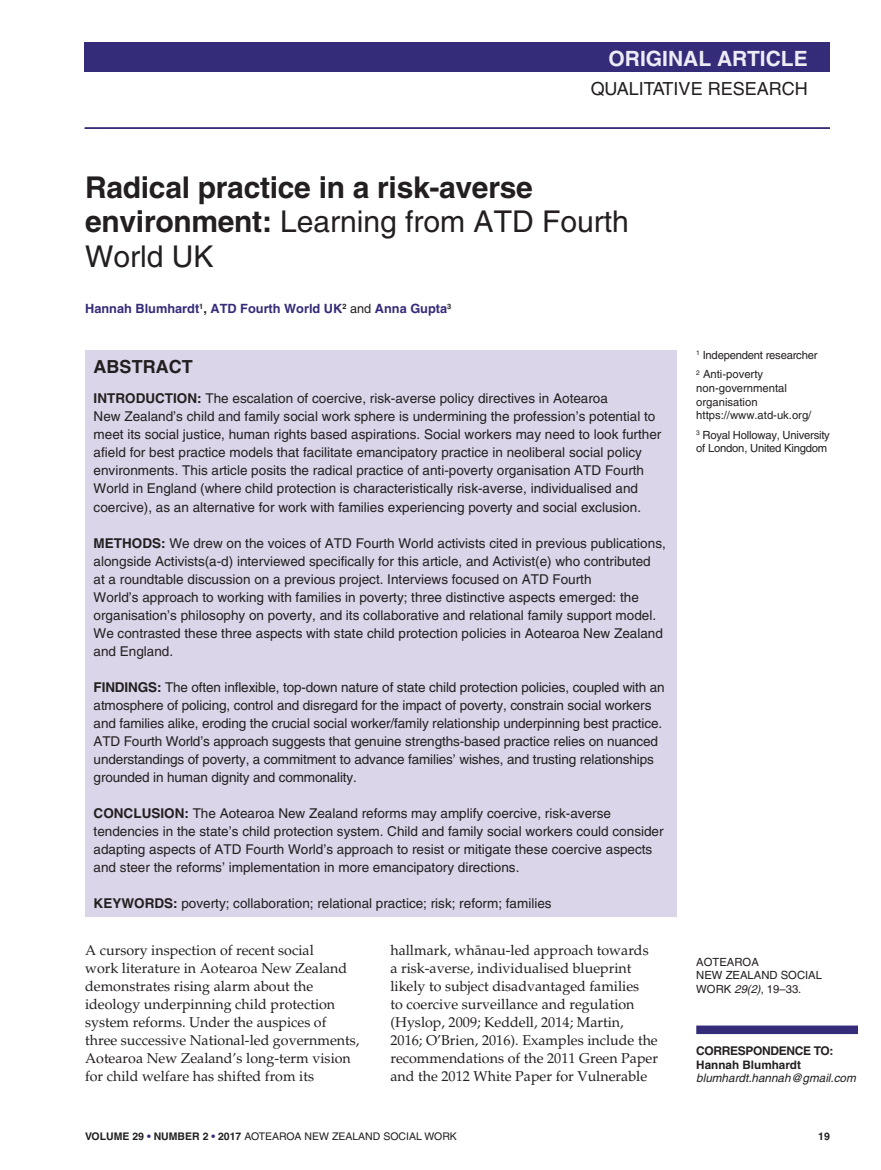
<style>
.page{position:relative;width:881px;height:1170px;background:#fff}
.page>*{position:absolute;margin:0;border:0;box-sizing:border-box;transform-origin:0 0}
.t1{font:700 30px/34.5px "Helvetica";letter-spacing:-.01em;color:#231f20}
.t2{font:700 21px "Helvetica";color:#edebf5}
.t3{font:18px "Helvetica";color:#231f20}
.t4{font:700 18px "Helvetica";color:#231f20}
.t5{font:14.25px/18px "Palatino";color:#231f20}
.t6{font:13.5px/18px "Helvetica";color:#231f20}
.t7{font:700 12.75px "Helvetica";color:#352c79}
.t8{font:700 12px "Helvetica";letter-spacing:-.03em;color:#231f20}
.t9{font:italic 11.7px "Helvetica";color:#231f20}
.t10{font:700 11.7px "Helvetica";color:#231f20}
.t11{font:11.25px/13.5px "Helvetica";color:#231f20}
.t12{font:11.25px/19.5px "Helvetica";letter-spacing:-.02em;color:#231f20}
.t13{font:10.5px "Helvetica";color:#231f20}
.t14{font:700 10.5px "Helvetica";color:#231f20}
.s1{font-weight:400}
.s2{color:#231f20}
.s3{font-weight:400;color:#231f20}
.s4{font-weight:700}
.s5{font-family:"D Palatino Normal"}
.s6{font-style:italic}
.s7{font-weight:700;color:#352c79}
</style>
<div class="page">
<div style="left:85px;top:43px;width:744px;height:29px;background:#352c79"></div>
<hr style="left:85px;top:127px;width:744px;height:2px;background:#352c79">
<div style="left:85px;top:350px;width:591px;height:566px;background:#dad5e8"></div>
<div style="left:696px;top:1025px;width:161px;height:8px;background:#352c79"></div>
<h2 class="t2" style="left:608px;top:50px;width:201px">ORIGINAL ARTICLE</h2>
<h3 class="t3" style="left:590px;top:82px;width:218px">QUALITATIVE RESEARCH</h3>
<h1 class="t1" style="left:85px;top:173px;width:545px">Radical practice in a risk-averse environment: <span class="s1">Learning from ATD Fourth<br>World UK</span></h1>
<p class="t7" style="left:85px;top:304px;width:367px">Hannah Blumhardt<sup>1</sup><span class="s2">,</span> ATD Fourth World UK<sup>2</sup> <span class="s3">and</span> Anna Gupta<sup>3</sup></p>
<h3 class="t4" style="left:94px;top:360px;width:100px">ABSTRACT</h3>
<p class="t6" style="left:94px;top:391px;width:569px"><span class="s4">INTRODUCTION:</span> The escalation of coercive, risk-averse policy directives in Aotearoa<br>New Zealand’s child and family social work sphere is undermining the profession’s potential to meet its social justice, human rights based aspirations. Social workers may need to look further afield for best practice models that facilitate emancipatory practice in neoliberal social policy environments. This article posits the radical practice of anti-poverty organisation ATD Fourth World in England (where child protection is characteristically risk-averse, individualised and coercive), as an alternative for work with families experiencing poverty and social exclusion.</p>
<p class="t6" style="left:94px;top:535px;width:573px"><span class="s4">METHODS:</span> We drew on the voices of ATD Fourth World activists cited in previous publications, alongside Activists(a-d) interviewed specifically for this article, and Activist(e) who contributed<br>at a roundtable discussion on a previous project. Interviews focused on ATD Fourth<br>World’s approach to working with families in poverty; three distinctive aspects emerged: the organisation’s philosophy on poverty, and its collaborative and relational family support model.<br>We contrasted these three aspects with state child protection policies in Aotearoa New Zealand and England.</p>
<p class="t6" style="left:94px;top:679px;width:572px"><span class="s4">FINDINGS:</span> The often inflexible, top-down nature of state child protection policies, coupled with an atmosphere of policing, control and disregard for the impact of poverty, constrain social workers and families alike, eroding the crucial social worker/family relationship underpinning best practice.<br>ATD Fourth World’s approach suggests that genuine strengths-based practice relies on nuanced understandings of poverty, a commitment to advance families’ wishes, and trusting relationships grounded in human dignity and commonality.</p>
<p class="t6" style="left:94px;top:805px;width:571px"><span class="s4">CONCLUSION:</span> The Aotearoa New Zealand reforms may amplify coercive, risk-averse tendencies in the state’s child protection system. Child and family social workers could consider adapting aspects of ATD Fourth World’s approach to resist or mitigate these coercive aspects and steer the reforms’ implementation in more emancipatory directions.</p>
<p class="t6" style="left:94px;top:895px;width:459px"><span class="s4">KEYWORDS:</span> poverty; collaboration; relational practice; risk; reform; families</p>
<p class="t5" style="left:85px;top:942px;width:276px">A cursory inspection of recent social<br>work literature in Aotearoa New Zealand demonstrates rising alarm about the ideology underpinning child protection system reforms. Under the auspices of three successive National-led governments, Aotearoa New Zealand’s long-term vision for child welfare has shifted from its</p>
<p class="t5" style="left:390px;top:942px;width:269px">hallmark, wh<span class="s5">á</span>nau-led approach towards a risk-averse, individualised blueprint likely to subject disadvantaged families<br>to coercive surveillance and regulation (Hyslop, 2009; Keddell, 2014; Martin, 2016; O’Brien, 2016). Examples include the recommendations of the 2011 Green Paper and the 2012 White Paper for Vulnerable</p>
<p class="t12" style="left:696px;top:346px;width:123px"><sup>1</sup> Independent researcher<br><sup>2</sup> Anti-poverty</p>
<p class="t11" style="left:696px;top:382px;width:117px">non-governmental organisation https://www.atd-uk.org/</p>
<p class="t12" style="left:696px;top:429px;width:135px;line-height:13.5px"><sup>3</sup> Royal Holloway, University of London, United Kingdom</p>
<p class="t11" style="left:696px;top:955px;width:127px">AOTEAROA<br>NEW ZEALAND SOCIAL<br>WORK <span class="s6">29(2)</span>, 19–33.</p>
<p class="t8" style="left:696px;top:1046px;width:139px">CORRESPONDENCE TO:</p>
<p class="t10" style="left:696px;top:1060px;width:106px">Hannah Blumhardt</p>
<p class="t9" style="left:696px;top:1073px;width:161px">blumhardt.hannah@gmail.com</p>
<p class="t13" style="left:85px;top:1132px;width:373px"><span class="s4">VOLUME 29</span> <span class="s7">•</span> <span class="s4">NUMBER 2</span> <span class="s7">•</span> <span class="s4">2017</span> AOTEAROA NEW ZEALAND SOCIAL WORK</p>
<p class="t14" style="left:817px;top:1132px;width:13px">19</p>
</div>
